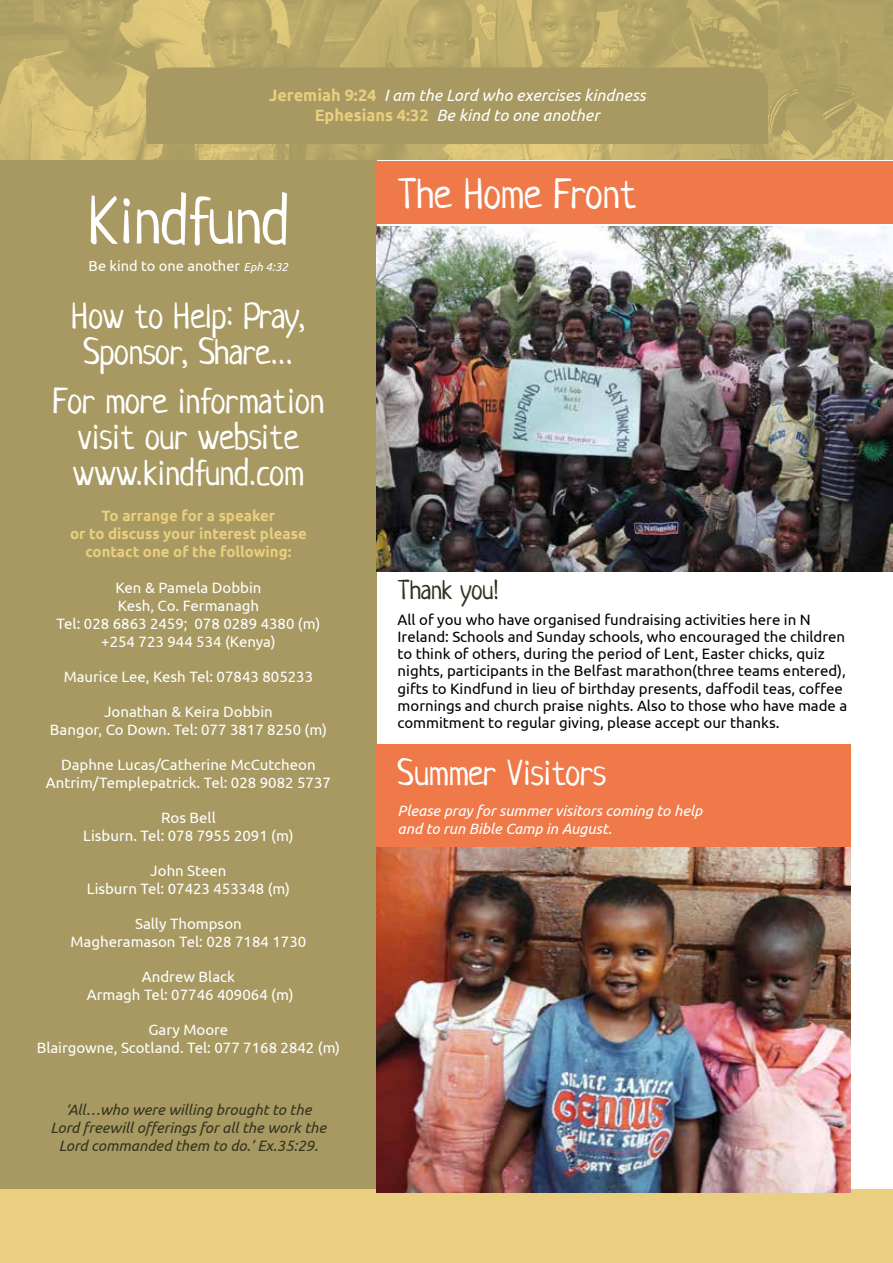
<style>
.page{position:relative;width:893px;height:1263px;background:#fff}
.page>*{position:absolute;margin:0;border:0;box-sizing:border-box;transform-origin:0 0}
.t1{font:66.75px "Neucha";color:#fff}
.t2{font:42px "Neucha";color:#fff}
.t3{font:36px/36px "Neucha";color:#fff;text-align:center}
.t4{font:36px/36px "Neucha";letter-spacing:-.02em;color:#fff;text-align:center}
.t5{font:27px "Neucha";color:#34331e}
.t6{font:italic 16.35px/19.6px "Ubuntu";color:#fff;text-align:center}
.t7{font:15px/18px "Ubuntu";color:#fff;text-align:center}
.t8{font:15px/17.2px "Ubuntu";color:#000}
.t9{font:italic 15px/18px "Ubuntu";color:#34331e;text-align:center}
.t10{font:700 15px/18px "Ubuntu";color:#e9cf7f;text-align:center}
.t11{font:italic 15px/18px "Ubuntu";color:#fff}
.t12{font:14.55px "Ubuntu";color:#fff}
.s1{font-weight:700;font-style:normal;color:#e9cf7f}
.s2{font-style:italic;font-size:11.7px}
</style>
<div class="page">
<img style="left:0;top:0;width:884px;height:160px">
<img style="left:884px;top:0;width:9px;height:160px">
<div style="left:0;top:1188px;width:893px;height:75px;background:#e9cf7f"></div>
<div style="left:0;top:160px;width:376px;height:1028px;background:#a79961"></div>
<div style="left:376px;top:161px;width:517px;height:62px;background:#ef7949"></div>
<div style="left:376px;top:744px;width:474px;height:104px;background:#ef7949"></div>
<img style="left:376px;top:227px;width:517px;height:345px">
<img style="left:376px;top:848px;width:474px;height:345px">
<div style="left:146px;top:67px;width:622px;height:77px;background:#a79961"></div>
<p class="t6" style="left:269px;top:85px;width:378px"><span class="s1">Jeremiah 9:24</span> I am the Lord who exercises kindness<br><span class="s1">Ephesians 4:32</span> Be kind to one another</p>
<h1 class="t1" style="left:88px;top:181px;width:203px">Kindfund</h1>
<p class="t12" style="left:89px;top:257px;width:201px">Be kind to one another <span class="s2">Eph 4:32</span></p>
<h3 class="t4" style="left:71px;top:299px;width:236px">How to Help: Pray,<br>Sponsor, Share...</h3>
<h3 class="t3" style="left:53px;top:384px;width:273px">For more information visit our website www.kindfund.com</h3>
<p class="t10" style="left:70px;top:506px;width:238px">To arrange for a speaker<br>or to discuss your interest please contact one of the following:</p>
<p class="t7" style="left:57px;top:578px;width:265px">Ken &amp; Pamela Dobbin<br>Kesh, Co. Fermanagh<br>Tel: 028 6863 2459; 078 0289 4380 (m) +254 723 944 534 (Kenya)</p>
<p class="t7" style="left:64px;top:667px;width:251px">Maurice Lee, Kesh Tel: 07843 805233</p>
<p class="t7" style="left:50px;top:702px;width:278px">Jonathan &amp; Keira Dobbin<br>Bangor, Co Down. Tel: 077 3817 8250 (m)</p>
<p class="t7" style="left:46px;top:755px;width:287px">Daphne Lucas/Catherine McCutcheon<br>Antrim/Templepatrick. Tel: 028 9082 5737</p>
<p class="t7" style="left:83px;top:808px;width:212px">Ros Bell<br>Lisburn. Tel: 078 7955 2091 (m)</p>
<p class="t7" style="left:87px;top:861px;width:205px">John Steen<br>Lisburn Tel: 07423 453348 (m)</p>
<p class="t7" style="left:71px;top:914px;width:237px">Sally Thompson<br>Magheramason Tel: 028 7184 1730</p>
<p class="t7" style="left:87px;top:967px;width:208px">Andrew Black<br>Armagh Tel: 07746 409064 (m)</p>
<p class="t7" style="left:37px;top:1020px;width:305px">Gary Moore<br>Blairgowne, Scotland. Tel: 077 7168 2842 (m)</p>
<p class="t9" style="left:51px;top:1100px;width:277px">‘All…who were willing brought to the<br>Lord freewill offerings for all the work the<br>Lord commanded them to do.’ Ex.35:29.</p>
<h2 class="t2" style="left:398px;top:169px;width:241px">The Home Front</h2>
<h3 class="t5" style="left:398px;top:574px;width:103px">Thank you!</h3>
<p class="t8" style="left:398px;top:610px;width:451px">All of you who have organised fundraising activities here in N Ireland: Schools and Sunday schools, who encouraged the children to think of others, during the period of Lent, Easter chicks, quiz nights, participants in the Belfast marathon(three teams entered), gifts to Kindfund in lieu of birthday presents, daffodil teas, coffee mornings and church praise nights. Also to those who have made a commitment to regular giving, please accept our thanks.</p>
<h3 class="t3" style="left:398px;top:756px;width:210px">Summer Visitors</h3>
<p class="t11" style="left:398px;top:801px;width:306px">Please pray for summer visitors coming to help and to run Bible Camp in August.</p>
</div>
